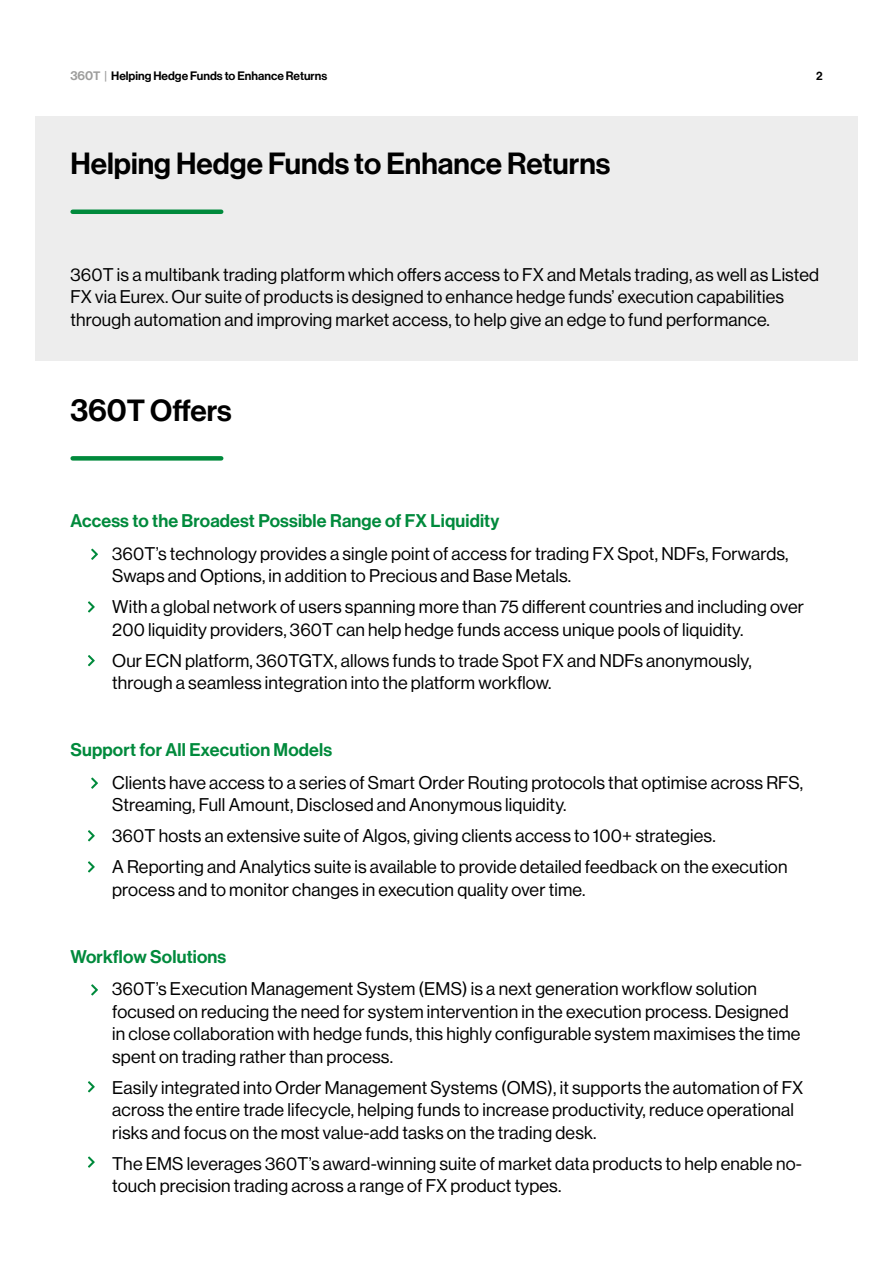
<style>
.page{position:relative;width:893px;height:1263px;background:#fff}
.page>*{position:absolute;margin:0;border:0;box-sizing:border-box;transform-origin:0 0}
.t1{font:30px "N Haas Grotesk DS Pro 65 Md";color:#000}
.t2{font:18px/22.5px "N Haas Grotesk DS Pro 55 Rg";letter-spacing:.01em;color:#000}
.t3{font:18px "N Haas Grotesk DS Pro 65 Md";letter-spacing:.01em;color:#008a3c}
.t4{font:12px "N Haas Grotesk DS Pro 65 Md";color:#000}
.s1{font-size:12.75px;color:#9d9d9c}
.s2{color:#9d9d9c}
.s3{font-size:31.5px}
</style>
<div class="page">
<div style="left:35px;top:116px;width:823px;height:245px;background:#ededed"></div>
<div style="left:73px;top:209px;width:148px;height:5px;background:#008a3c"></div>
<svg style="left:91px;top:549px;width:7px;height:11px"></svg>
<svg style="left:88px;top:601px;width:7px;height:11px"></svg>
<svg style="left:88px;top:655px;width:7px;height:11px"></svg>
<div style="left:73px;top:456px;width:148px;height:5px;background:#008a3c"></div>
<svg style="left:91px;top:777px;width:7px;height:12px"></svg>
<svg style="left:88px;top:830px;width:7px;height:11px"></svg>
<svg style="left:88px;top:861px;width:7px;height:11px"></svg>
<svg style="left:91px;top:984px;width:7px;height:11px"></svg>
<svg style="left:88px;top:1081px;width:7px;height:11px"></svg>
<svg style="left:88px;top:1156px;width:7px;height:12px"></svg>
<p class="t4" style="left:70px;top:69px;width:258px"><span class="s1">360</span><span class="s2">T |</span> Helping Hedge Funds to Enhance Returns</p>
<p class="t4" style="left:816px;top:68px;width:8px">2</p>
<h1 class="t1" style="left:70px;top:146px;width:541px">Helping Hedge Funds to Enhance Returns</h1>
<p class="t2" style="left:70px;top:263px;width:750px">360T is a multibank trading platform which offers access to FX and Metals trading, as well as Listed<br>FX via Eurex. Our suite of products is designed to enhance hedge funds’ execution capabilities through automation and improving market access, to help give an edge to fund performance.</p>
<h1 class="t1" style="left:70px;top:393px;width:163px"><span class="s3">360</span>T Offers</h1>
<p class="t3" style="left:70px;top:510px;width:431px">Access to the Broadest Possible Range of FX Liquidity</p>
<p class="t2" style="left:112px;top:542px;width:678px">360T’s technology provides a single point of access for trading FX Spot, NDFs, Forwards,<br>Swaps and Options, in addition to Precious and Base Metals.</p>
<p class="t2" style="left:112px;top:596px;width:693px">With a global network of users spanning more than 75 different countries and including over<br>200 liquidity providers, 360T can help hedge funds access unique pools of liquidity.</p>
<p class="t2" style="left:112px;top:649px;width:641px">Our ECN platform, 360TGTX, allows funds to trade Spot FX and NDFs anonymously, through a seamless integration into the platform workflow.</p>
<p class="t3" style="left:70px;top:739px;width:263px">Support for All Execution Models</p>
<p class="t2" style="left:112px;top:771px;width:692px">Clients have access to a series of Smart Order Routing protocols that optimise across RFS,<br>Streaming, Full Amount, Disclosed and Anonymous liquidity.</p>
<p class="t2" style="left:112px;top:820px;width:677px;line-height:31px">360T hosts an extensive suite of Algos, giving clients access to 100+ strategies.<br>A Reporting and Analytics suite is available to provide detailed feedback on the execution</p>
<p class="t2" style="left:112px;top:878px;width:475px">process and to monitor changes in execution quality over time.</p>
<p class="t3" style="left:70px;top:946px;width:157px">Workflow Solutions</p>
<p class="t2" style="left:112px;top:978px;width:690px">360T’s Execution Management System (EMS) is a next generation workflow solution focused on reducing the need for system intervention in the execution process. Designed in close collaboration with hedge funds, this highly configurable system maximises the time spent on trading rather than process.</p>
<p class="t2" style="left:112px;top:1076px;width:693px">Easily integrated into Order Management Systems (OMS), it supports the automation of FX across the entire trade lifecycle, helping funds to increase productivity, reduce operational risks and focus on the most value-add tasks on the trading desk.</p>
<p class="t2" style="left:112px;top:1152px;width:691px">The EMS leverages 360T’s award-winning suite of market data products to help enable no&shy;touch precision trading across a range of FX product types.</p>
</div>
